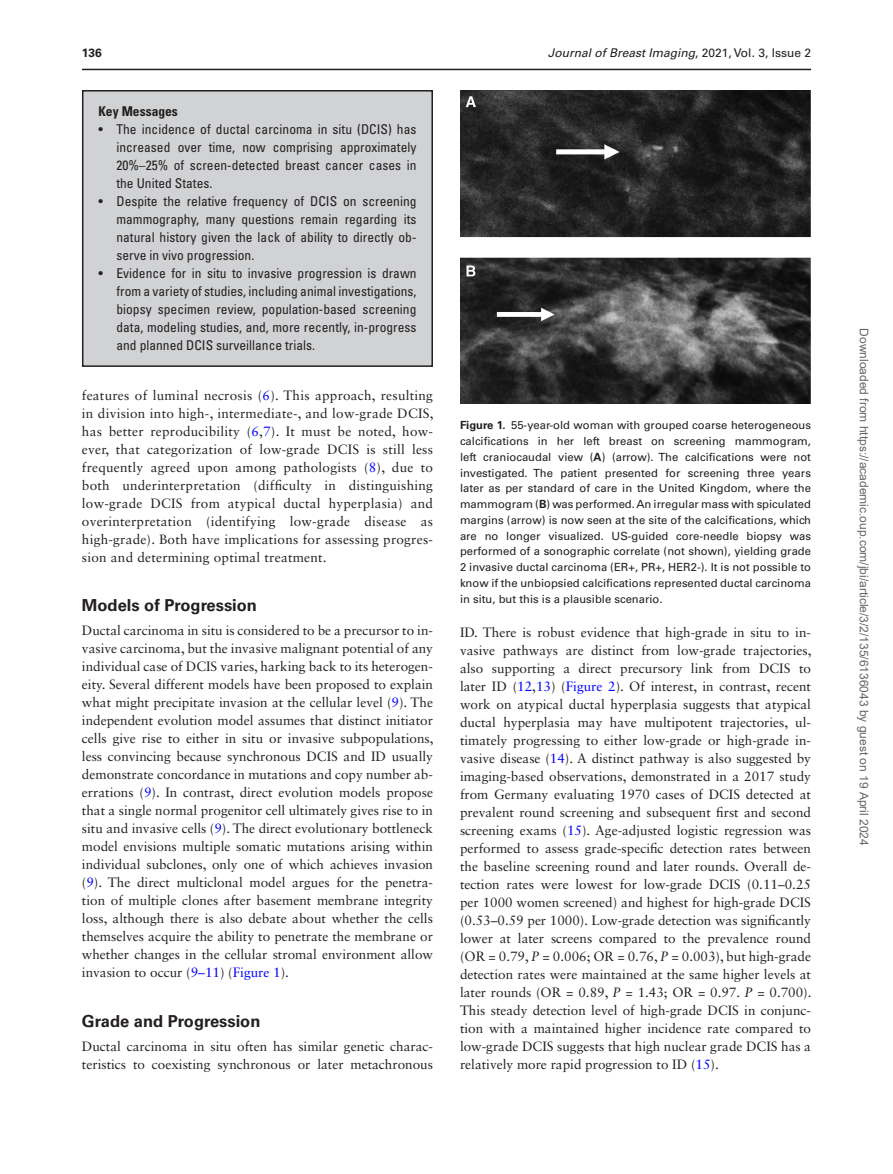
<style>
.page{position:relative;width:893px;height:1174px;background:#fff}
.page>*{position:absolute;margin:0;border:0;box-sizing:border-box;transform-origin:0 0}
.t1{font:700 16.5px "Univers LT Std";color:#231f20}
.t2{font:13.5px/18px "Sabon LT Std";color:#231f20;text-align:justify}
.t3{font:condensed 13.5px/18px "Univers LT Std";color:#231f20;text-align:justify}
.t4{font:700 condensed 13.5px "Univers LT Std";color:#231f20}
.t5{font:12px "Arial";color:#666}
.t6{font:italic 12px "Univers LT Std";color:#231f20}
.t7{font:700 12px "Univers LT Std";color:#231f20}
.t8{font:11.25px/15.8px "Univers LT Std";color:#231f20;text-align:justify}
.s1{font-style:normal}
.s2{color:#00f}
.s3{font-weight:700}
.s4{font-style:italic}
</style>
<div class="page">
<hr style="left:82px;top:69px;width:729px;height:1px;background:#231f20">
<img style="left:461px;top:90px;width:349px;height:314px">
<div style="left:83px;top:91px;width:349px;height:275px;background:#d1d2d4"></div>
<div style="left:82px;top:90px;width:351px;height:277px;border:2px solid #231f20"></div>
<p class="t7" style="left:82px;top:45px;width:22px">136</p>
<p class="t6" style="left:548px;top:45px;width:265px">Journal of Breast Imaging<span class="s1">, 2021, Vol. 3, Issue 2</span></p>
<p class="t4" style="left:98px;top:103px;width:81px">Key Messages</p>
<p class="t3" style="left:116px;top:120px;width:302px;text-indent:-18px">• The incidence of ductal carcinoma in situ (DCIS) has increased over time, now comprising approximately 20%–25% of screen-detected breast cancer cases in the United States.</p>
<p class="t3" style="left:116px;top:192px;width:302px;text-indent:-18px">• Despite the relative frequency of DCIS on screening mammography, many questions remain regarding its natural history given the lack of ability to directly ob&shy;serve in vivo progression.</p>
<p class="t3" style="left:116px;top:264px;width:302px;text-indent:-18px">• Evidence for in situ to invasive progression is drawn from a variety of studies, including animal investigations, biopsy specimen review, population-based screening data, modeling studies, and, more recently, in-progress and planned DCIS surveillance trials.</p>
<p class="t2" style="left:82px;top:386px;width:353px">features of luminal necrosis (<span class="s2">6</span>). This approach, resulting in division into high-, intermediate-, and low-grade DCIS, has better reproducibility (<span class="s2">6</span>,<span class="s2">7</span>). It must be noted, how&shy;ever, that categorization of low-grade DCIS is still less frequently agreed upon among pathologists (<span class="s2">8</span>), due to both underinterpretation (difficulty in distinguishing low-grade DCIS from atypical ductal hyperplasia) and overinterpretation (identifying low-grade disease as high-grade). Both have implications for assessing progres&shy;sion and determining optimal treatment.</p>
<p class="t1" style="left:82px;top:595px;width:177px">Models of Progression</p>
<p class="t2" style="left:82px;top:621px;width:353px">Ductal carcinoma in situ is considered to be a precursor to in&shy;vasive carcinoma, but the invasive malignant potential of any individual case of DCIS varies, harking back to its heterogen&shy;eity. Several different models have been proposed to explain what might precipitate invasion at the cellular level (<span class="s2">9</span>). The independent evolution model assumes that distinct initiator cells give rise to either in situ or invasive subpopulations, less convincing because synchronous DCIS and ID usually demonstrate concordance in mutations and copy number ab&shy;errations (<span class="s2">9</span>). In contrast, direct evolution models propose that a single normal progenitor cell ultimately gives rise to in situ and invasive cells (<span class="s2">9</span>). The direct evolutionary bottleneck model envisions multiple somatic mutations arising within individual subclones, only one of which achieves invasion (<span class="s2">9</span>). The direct multiclonal model argues for the penetra&shy;tion of multiple clones after basement membrane integrity loss, although there is also debate about whether the cells themselves acquire the ability to penetrate the membrane or whether changes in the cellular stromal environment allow invasion to occur (<span class="s2">9–11</span>) (<span class="s2">Figure 1</span>).</p>
<p class="t1" style="left:82px;top:1011px;width:180px">Grade and Progression</p>
<p class="t2" style="left:82px;top:1036px;width:353px">Ductal carcinoma in situ often has similar genetic charac&shy;teristics to coexisting synchronous or later metachronous</p>
<p class="t8" style="left:460px;top:417px;width:353px"><span class="s3">Figure 1.</span> 55-year-old woman with grouped coarse heterogeneous calcifications in her left breast on screening mammogram, left craniocaudal view (<span class="s3">A</span>) (arrow). The calcifications were not investigated. The patient presented for screening three years later as per standard of care in the United Kingdom, where the mammogram (<span class="s3">B</span>) was performed. An irregular mass with spiculated margins (arrow) is now seen at the site of the calcifications, which are no longer visualized. US-guided core-needle biopsy was performed of a sonographic correlate (not shown), yielding grade 2 invasive ductal carcinoma (ER+, PR+, HER2-). It is not possible to know if the unbiopsied calcifications represented ductal carcinoma in situ, but this is a plausible scenario.</p>
<p class="t2" style="left:460px;top:622px;width:353px">ID. There is robust evidence that high-grade in situ to in&shy;vasive pathways are distinct from low-grade trajectories, also supporting a direct precursory link from DCIS to later ID (<span class="s2">12</span>,<span class="s2">13</span>) (<span class="s2">Figure 2</span>). Of interest, in contrast, recent work on atypical ductal hyperplasia suggests that atypical ductal hyperplasia may have multipotent trajectories, ul&shy;timately progressing to either low-grade or high-grade in&shy;vasive disease (<span class="s2">14</span>). A distinct pathway is also suggested by imaging-based observations, demonstrated in a 2017 study from Germany evaluating 1970 cases of DCIS detected at prevalent round screening and subsequent first and second screening exams (<span class="s2">15</span>). Age-adjusted logistic regression was performed to assess grade-specific detection rates between the baseline screening round and later rounds. Overall de&shy;tection rates were lowest for low-grade DCIS (0.11–0.25 per 1000 women screened) and highest for high-grade DCIS (0.53–0.59 per 1000). Low-grade detection was significantly lower at later screens compared to the prevalence round (OR = 0.79, <span class="s4">P</span> = 0.006; OR = 0.76, <span class="s4">P</span> = 0.003), but high-grade detection rates were maintained at the same higher levels at later rounds (OR = 0.89, <span class="s4">P</span> = 1.43; OR = 0.97. <span class="s4">P</span> = 0.700).<br>This steady detection level of high-grade DCIS in conjunc&shy;tion with a maintained higher incidence rate compared to low-grade DCIS suggests that high nuclear grade DCIS has a relatively more rapid progression to ID (<span class="s2">15</span>).</p>
<p class="t5" style="left:868px;top:328px;width:519px;rotate:90deg">Downloaded from https://academic.oup.com/jbi/article/3/2/135/6136043 by guest on 19 April 2024</p>
</div>
